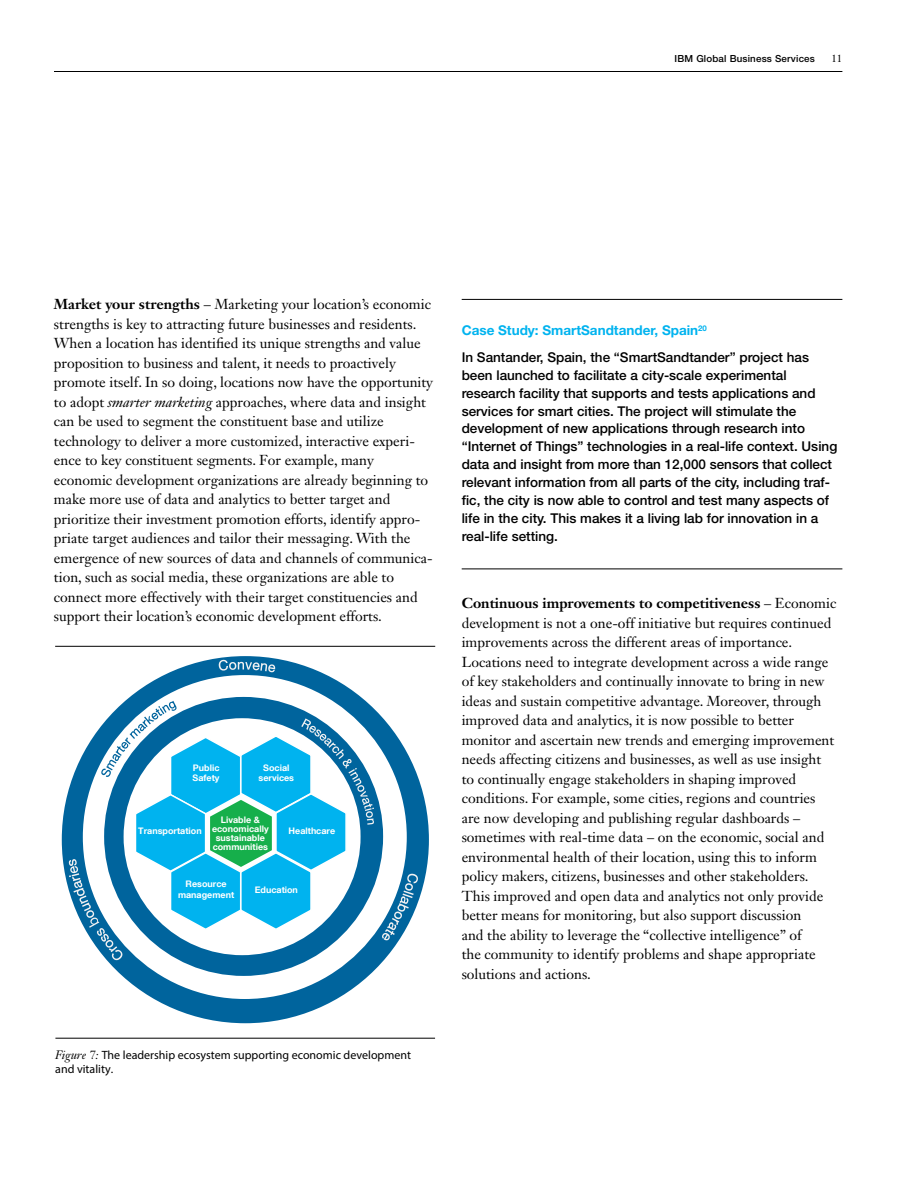
<style>
.page{position:relative;width:918px;height:1188px;background:#fff}
.page>*{position:absolute;margin:0;border:0;box-sizing:border-box;transform-origin:0 0}
.t1{font:14.25px/19.5px "Janson Text LT Std";color:#000}
.t2{font:500 13.5px/18px "Helvetica Neue LT Std";color:#000}
.t3{font:12px/14.4px "Myriad Pro";color:#000}
.t4{font:10.5px "Janson Text LT Std";color:#000}
.t5{font:500 9.75px "Helvetica Neue LT Std";letter-spacing:.02em;color:#000}
.t6{font:700 9px/10.5px "Helvetica Neue LT Com";color:#fff;text-align:center}
.s1{font-weight:700}
.s2{font-style:italic}
.s3{font-weight:700;color:#00b3ef}
.s4{font-family:"Janson Text LT Std";font-style:italic}
</style>
<div class="page">
<hr style="left:54px;top:71px;width:788px;height:1px;background:#000">
<hr style="left:462px;top:299px;width:380px;height:1px;background:#000">
<hr style="left:462px;top:569px;width:380px;height:1px;background:#000">
<div style="left:62px;top:656px;width:367px;height:367px;background:#00649d;border-radius:50%"></div>
<div style="left:83px;top:675px;width:324px;height:324px;background:#fff;border-radius:50%"></div>
<div style="left:104px;top:697px;width:279px;height:279px;background:#00649d;border-radius:50%"></div>
<hr style="left:55px;top:646px;width:380px;height:1px;background:#000">
<hr style="left:55px;top:1038px;width:380px;height:1px;background:#000">
<svg style="left:219px;top:660px;width:56px;height:12px"></svg>
<svg style="left:382px;top:874px;width:36px;height:66px"></svg>
<svg style="left:69px;top:701px;width:305px;height:259px"></svg>
<p class="t5" style="left:675px;top:53px;width:142px">IBM Global Business Services</p>
<p class="t4" style="left:832px;top:52px;width:12px">11</p>
<p class="t1" style="left:54px;top:295px;width:381px"><span class="s1">Market your strengths</span> – Marketing your location’s economic strengths is key to attracting future businesses and residents.<br>When a location has identified its unique strengths and value proposition to business and talent, it needs to proactively promote itself. In so doing, locations now have the opportunity to adopt <span class="s2">smarter marketing</span> approaches, where data and insight can be used to segment the constituent base and utilize technology to deliver a more customized, interactive experi&shy;ence to key constituent segments. For example, many economic development organizations are already beginning to make more use of data and analytics to better target and prioritize their investment promotion efforts, identify appro&shy;priate target audiences and tailor their messaging. With the emergence of new sources of data and channels of communica&shy;tion, such as social media, these organizations are able to connect more effectively with their target constituencies and support their location’s economic development efforts.</p>
<p class="t6" style="left:193px;top:762px;width:28px;text-align:left">Public<br>Safety</p>
<p class="t6" style="left:259px;top:762px;width:37px">Social services</p>
<p class="t6" style="left:138px;top:825px;width:65px">Transportation</p>
<p class="t6" style="left:212px;top:815px;width:58px;line-height:9px">Livable &amp; economically sustainable communities</p>
<p class="t6" style="left:289px;top:825px;width:48px">Healthcare</p>
<p class="t6" style="left:178px;top:879px;width:58px">Resource management</p>
<p class="t6" style="left:255px;top:884px;width:45px">Education</p>
<p class="t2" style="left:462px;top:317px;width:349px;line-height:26.1px"><span class="s3">Case Study: SmartSandtander, Spain</span><sup>20<br></sup>In Santander, Spain, the “SmartSandtander” project has</p>
<p class="t2" style="left:462px;top:366px;width:377px">been launched to facilitate a city-scale experimental research facility that supports and tests applications and services for smart cities. The project will stimulate the development of new applications through research into “Internet of Things” technologies in a real-life context. Using data and insight from more than 12,000 sensors that collect relevant information from all parts of the city, including traf&shy;fic, the city is now able to control and test many aspects of life in the city. This makes it a living lab for innovation in a real-life setting.</p>
<p class="t1" style="left:462px;top:593px;width:376px"><span class="s1">Continuous improvements to competitiveness</span> – Economic development is not a one-off initiative but requires continued improvements across the different areas of importance.<br>Locations need to integrate development across a wide range of key stakeholders and continually innovate to bring in new ideas and sustain competitive advantage. Moreover, through improved data and analytics, it is now possible to better monitor and ascertain new trends and emerging improvement needs affecting citizens and businesses, as well as use insight to continually engage stakeholders in shaping improved conditions. For example, some cities, regions and countries are now developing and publishing regular dashboards – sometimes with real-time data – on the economic, social and environmental health of their location, using this to inform policy makers, citizens, businesses and other stakeholders.<br>This improved and open data and analytics not only provide better means for monitoring, but also support discussion<br>and the ability to leverage the “collective intelligence” of<br>the community to identify problems and shape appropriate solutions and actions.</p>
<p class="t3" style="left:55px;top:1047px;width:357px"><span class="s4">Figure 7:</span> The leadership ecosystem supporting economic development and vitality.</p>
</div>
